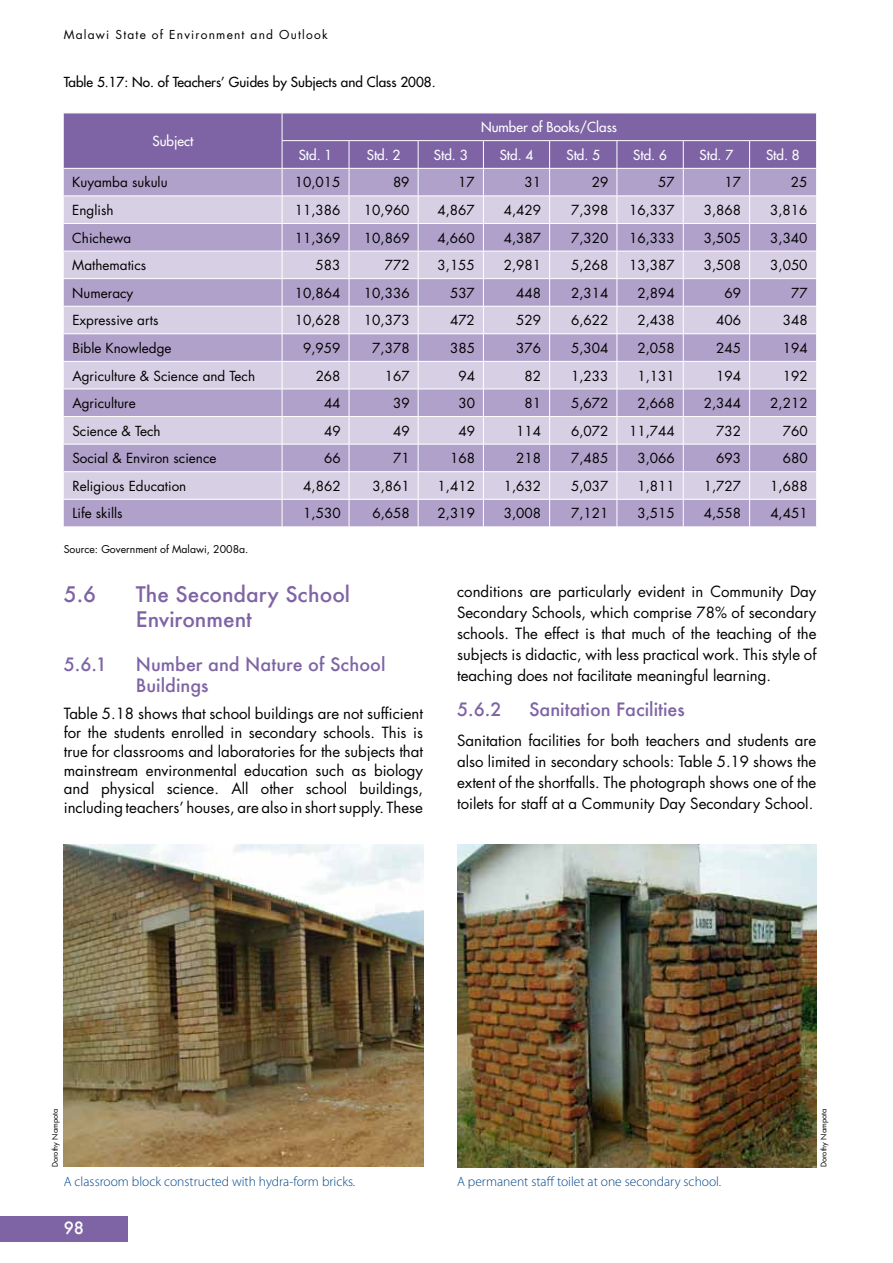
<style>
.page{position:relative;width:893px;height:1263px;background:#fff}
.page>*{position:absolute;margin:0;border:0;box-sizing:border-box;transform-origin:0 0}
.t1{font:500 21px/25.2px "Futura";color:#7e64a4}
.t2{font:500 18px/21.6px "Futura";color:#7e64a4}
.t3{font:500 16.5px "Futura";color:#fff}
.t4{font:15px/21px "Futura";color:#000;text-align:justify}
.t5{font:13.5px "Futura";color:#000}
.t6{font:300 13.5px "Myriad Pro";color:#004588}
.t7{font:13.5px "Futura";color:#fff}
.t8{font:13.5px "Futura";color:#000}
.t9{font:12px "Futura";letter-spacing:.1em;color:#000}
.t10{font:10.5px "Futura";color:#000}
.t11{font:7.5px "Futura";color:#000}
</style>
<div class="page">
<div style="left:0;top:1216px;width:128px;height:25px;background:#7e64a4"></div>
<svg style="left:64px;top:113px;width:752px;height:414px;background:#bbafd1"></svg>
<img style="left:64px;top:845px;width:359px;height:322px">
<img style="left:457px;top:845px;width:359px;height:322px">
<p class="t9" style="left:64px;top:26px;width:265px">Malawi State of Environment and Outlook</p>
<p class="t8" style="left:64px;top:73px;width:373px">Table 5.17: No. of Teachers’ Guides by Subjects and Class 2008.</p>
<p class="t7" style="left:152px;top:132px;width:43px">Subject</p>
<p class="t7" style="left:481px;top:118px;width:137px">Number of Books/Class</p>
<p class="t7" style="left:299px;top:146px;width:35px">Std. 1</p>
<p class="t7" style="left:367px;top:146px;width:35px">Std. 2</p>
<p class="t7" style="left:434px;top:146px;width:35px">Std. 3</p>
<p class="t7" style="left:500px;top:146px;width:35px">Std. 4</p>
<p class="t7" style="left:566px;top:146px;width:35px">Std. 5</p>
<p class="t7" style="left:633px;top:146px;width:35px">Std. 6</p>
<p class="t7" style="left:700px;top:146px;width:35px">Std. 7</p>
<p class="t7" style="left:766px;top:146px;width:35px">Std. 8</p>
<p class="t5" style="left:72px;top:173px;width:97px">Kuyamba sukulu</p>
<p class="t5" style="left:295px;top:173px;width:47px">10,015</p>
<p class="t5" style="left:393px;top:173px;width:18px">89</p>
<p class="t5" style="left:458px;top:173px;width:18px">17</p>
<p class="t5" style="left:524px;top:173px;width:18px">31</p>
<p class="t5" style="left:592px;top:173px;width:18px">29</p>
<p class="t5" style="left:658px;top:173px;width:18px">57</p>
<p class="t5" style="left:724px;top:173px;width:18px">17</p>
<p class="t5" style="left:791px;top:173px;width:18px">25</p>
<p class="t5" style="left:72px;top:201px;width:43px">English</p>
<p class="t5" style="left:295px;top:201px;width:47px">11,386</p>
<p class="t5" style="left:364px;top:201px;width:47px">10,960</p>
<p class="t5" style="left:437px;top:201px;width:39px">4,867</p>
<p class="t5" style="left:504px;top:201px;width:39px">4,429</p>
<p class="t5" style="left:571px;top:201px;width:39px">7,398</p>
<p class="t5" style="left:629px;top:201px;width:47px">16,337</p>
<p class="t5" style="left:704px;top:201px;width:39px">3,868</p>
<p class="t5" style="left:770px;top:201px;width:39px">3,816</p>
<p class="t5" style="left:72px;top:228px;width:60px">Chichewa</p>
<p class="t5" style="left:295px;top:228px;width:47px">11,369</p>
<p class="t5" style="left:364px;top:228px;width:47px">10,869</p>
<p class="t5" style="left:437px;top:228px;width:39px">4,660</p>
<p class="t5" style="left:504px;top:228px;width:39px">4,387</p>
<p class="t5" style="left:571px;top:228px;width:39px">7,320</p>
<p class="t5" style="left:629px;top:228px;width:47px">16,333</p>
<p class="t5" style="left:704px;top:228px;width:39px">3,505</p>
<p class="t5" style="left:770px;top:228px;width:39px">3,340</p>
<p class="t5" style="left:72px;top:256px;width:76px">Mathematics</p>
<p class="t5" style="left:316px;top:256px;width:26px">583</p>
<p class="t5" style="left:385px;top:256px;width:26px">772</p>
<p class="t5" style="left:437px;top:256px;width:39px">3,155</p>
<p class="t5" style="left:504px;top:256px;width:39px">2,981</p>
<p class="t5" style="left:571px;top:256px;width:39px">5,268</p>
<p class="t5" style="left:629px;top:256px;width:47px">13,387</p>
<p class="t5" style="left:704px;top:256px;width:39px">3,508</p>
<p class="t5" style="left:770px;top:256px;width:39px">3,050</p>
<p class="t5" style="left:72px;top:283px;width:63px">Numeracy</p>
<p class="t5" style="left:295px;top:283px;width:47px">10,864</p>
<p class="t5" style="left:364px;top:283px;width:47px">10,336</p>
<p class="t5" style="left:450px;top:283px;width:26px">537</p>
<p class="t5" style="left:516px;top:283px;width:26px">448</p>
<p class="t5" style="left:571px;top:283px;width:39px">2,314</p>
<p class="t5" style="left:637px;top:283px;width:39px">2,894</p>
<p class="t5" style="left:724px;top:283px;width:18px">69</p>
<p class="t5" style="left:791px;top:283px;width:18px">77</p>
<p class="t5" style="left:72px;top:311px;width:88px">Expressive arts</p>
<p class="t5" style="left:295px;top:311px;width:47px">10,628</p>
<p class="t5" style="left:364px;top:311px;width:47px">10,373</p>
<p class="t5" style="left:450px;top:311px;width:26px">472</p>
<p class="t5" style="left:516px;top:311px;width:26px">529</p>
<p class="t5" style="left:571px;top:311px;width:39px">6,622</p>
<p class="t5" style="left:637px;top:311px;width:39px">2,438</p>
<p class="t5" style="left:716px;top:311px;width:26px">406</p>
<p class="t5" style="left:783px;top:311px;width:26px">348</p>
<p class="t5" style="left:72px;top:339px;width:101px">Bible Knowledge</p>
<p class="t5" style="left:303px;top:339px;width:39px">9,959</p>
<p class="t5" style="left:372px;top:339px;width:39px">7,378</p>
<p class="t5" style="left:450px;top:339px;width:26px">385</p>
<p class="t5" style="left:516px;top:339px;width:26px">376</p>
<p class="t5" style="left:571px;top:339px;width:39px">5,304</p>
<p class="t5" style="left:637px;top:339px;width:39px">2,058</p>
<p class="t5" style="left:716px;top:339px;width:26px">245</p>
<p class="t5" style="left:783px;top:339px;width:26px">194</p>
<p class="t5" style="left:72px;top:366px;width:184px">Agriculture &amp; Science and Tech</p>
<p class="t5" style="left:316px;top:366px;width:26px">268</p>
<p class="t5" style="left:385px;top:366px;width:26px">167</p>
<p class="t5" style="left:458px;top:366px;width:18px">94</p>
<p class="t5" style="left:525px;top:366px;width:18px">82</p>
<p class="t5" style="left:571px;top:366px;width:39px">1,233</p>
<p class="t5" style="left:637px;top:366px;width:39px">1,131</p>
<p class="t5" style="left:716px;top:366px;width:26px">194</p>
<p class="t5" style="left:783px;top:366px;width:26px">192</p>
<p class="t5" style="left:72px;top:394px;width:65px">Agriculture</p>
<p class="t5" style="left:324px;top:394px;width:18px">44</p>
<p class="t5" style="left:393px;top:394px;width:18px">39</p>
<p class="t5" style="left:458px;top:394px;width:18px">30</p>
<p class="t5" style="left:525px;top:394px;width:18px">81</p>
<p class="t5" style="left:571px;top:394px;width:39px">5,672</p>
<p class="t5" style="left:637px;top:394px;width:39px">2,668</p>
<p class="t5" style="left:704px;top:394px;width:39px">2,344</p>
<p class="t5" style="left:770px;top:394px;width:39px">2,212</p>
<p class="t5" style="left:72px;top:421px;width:90px">Science &amp; Tech</p>
<p class="t5" style="left:324px;top:421px;width:18px">49</p>
<p class="t5" style="left:393px;top:421px;width:18px">49</p>
<p class="t5" style="left:458px;top:421px;width:18px">49</p>
<p class="t5" style="left:516px;top:421px;width:26px">114</p>
<p class="t5" style="left:571px;top:421px;width:39px">6,072</p>
<p class="t5" style="left:629px;top:421px;width:47px">11,744</p>
<p class="t5" style="left:716px;top:421px;width:26px">732</p>
<p class="t5" style="left:783px;top:421px;width:26px">760</p>
<p class="t5" style="left:72px;top:449px;width:146px">Social &amp; Environ science</p>
<p class="t5" style="left:324px;top:449px;width:18px">66</p>
<p class="t5" style="left:393px;top:449px;width:18px">71</p>
<p class="t5" style="left:450px;top:449px;width:26px">168</p>
<p class="t5" style="left:516px;top:449px;width:26px">218</p>
<p class="t5" style="left:571px;top:449px;width:39px">7,485</p>
<p class="t5" style="left:637px;top:449px;width:39px">3,066</p>
<p class="t5" style="left:716px;top:449px;width:26px">693</p>
<p class="t5" style="left:783px;top:449px;width:26px">680</p>
<p class="t5" style="left:72px;top:477px;width:115px">Religious Education</p>
<p class="t5" style="left:303px;top:477px;width:39px">4,862</p>
<p class="t5" style="left:372px;top:477px;width:39px">3,861</p>
<p class="t5" style="left:438px;top:477px;width:39px">1,412</p>
<p class="t5" style="left:504px;top:477px;width:39px">1,632</p>
<p class="t5" style="left:571px;top:477px;width:39px">5,037</p>
<p class="t5" style="left:637px;top:477px;width:39px">1,811</p>
<p class="t5" style="left:704px;top:477px;width:39px">1,727</p>
<p class="t5" style="left:770px;top:477px;width:39px">1,688</p>
<p class="t5" style="left:72px;top:504px;width:52px">Life skills</p>
<p class="t5" style="left:303px;top:504px;width:39px">1,530</p>
<p class="t5" style="left:372px;top:504px;width:39px">6,658</p>
<p class="t5" style="left:438px;top:504px;width:39px">2,319</p>
<p class="t5" style="left:504px;top:504px;width:39px">3,008</p>
<p class="t5" style="left:571px;top:504px;width:39px">7,121</p>
<p class="t5" style="left:637px;top:504px;width:39px">3,515</p>
<p class="t5" style="left:704px;top:504px;width:39px">4,558</p>
<p class="t5" style="left:770px;top:504px;width:39px">4,451</p>
<p class="t10" style="left:64px;top:542px;width:186px">Source: Government of Malawi, 2008a.</p>
<h1 class="t1" style="left:64px;top:581px;width:34px">5.6</h1>
<h1 class="t1" style="left:136px;top:581px;width:216px">The Secondary School<br>Environment</h1>
<p class="t2" style="left:64px;top:653px;width:44px">5.6.1</p>
<p class="t2" style="left:136px;top:653px;width:251px">Number and Nature of School<br>Buildings</p>
<p class="t4" style="left:64px;top:704px;width:361px;line-height:18.8px">Table 5.18 shows that school buildings are not sufficient for the students enrolled in secondary schools. This is true for classrooms and laboratories for the subjects that mainstream environmental education such as biology and physical science. All other school buildings, including teachers’ houses, are also in short supply. These</p>
<p class="t4" style="left:457px;top:581px;width:361px">conditions are particularly evident in Community Day Secondary Schools, which comprise 78% of secondary schools. The effect is that much of the teaching of the subjects is didactic, with less practical work. This style of teaching does not facilitate meaningful learning.</p>
<p class="t2" style="left:457px;top:698px;width:46px">5.6.2</p>
<p class="t2" style="left:529px;top:698px;width:157px">Sanitation Facilities</p>
<p class="t4" style="left:457px;top:729px;width:361px">Sanitation facilities for both teachers and students are also limited in secondary schools: Table 5.19 shows the extent of the shortfalls. The photograph shows one of the toilets for staff at a Community Day Secondary School.</p>
<p class="t11" style="left:50px;top:1167px;width:60px;rotate:-90deg">Dorothy Nampota</p>
<p class="t11" style="left:819px;top:1167px;width:60px;rotate:-90deg">Dorothy Nampota</p>
<p class="t6" style="left:64px;top:1174px;width:293px">A classroom block constructed with hydra-form bricks.</p>
<p class="t3" style="left:64px;top:1216px;width:22px">98</p>
<p class="t6" style="left:457px;top:1173px;width:266px">A permanent staff toilet at one secondary school.</p>
</div>
